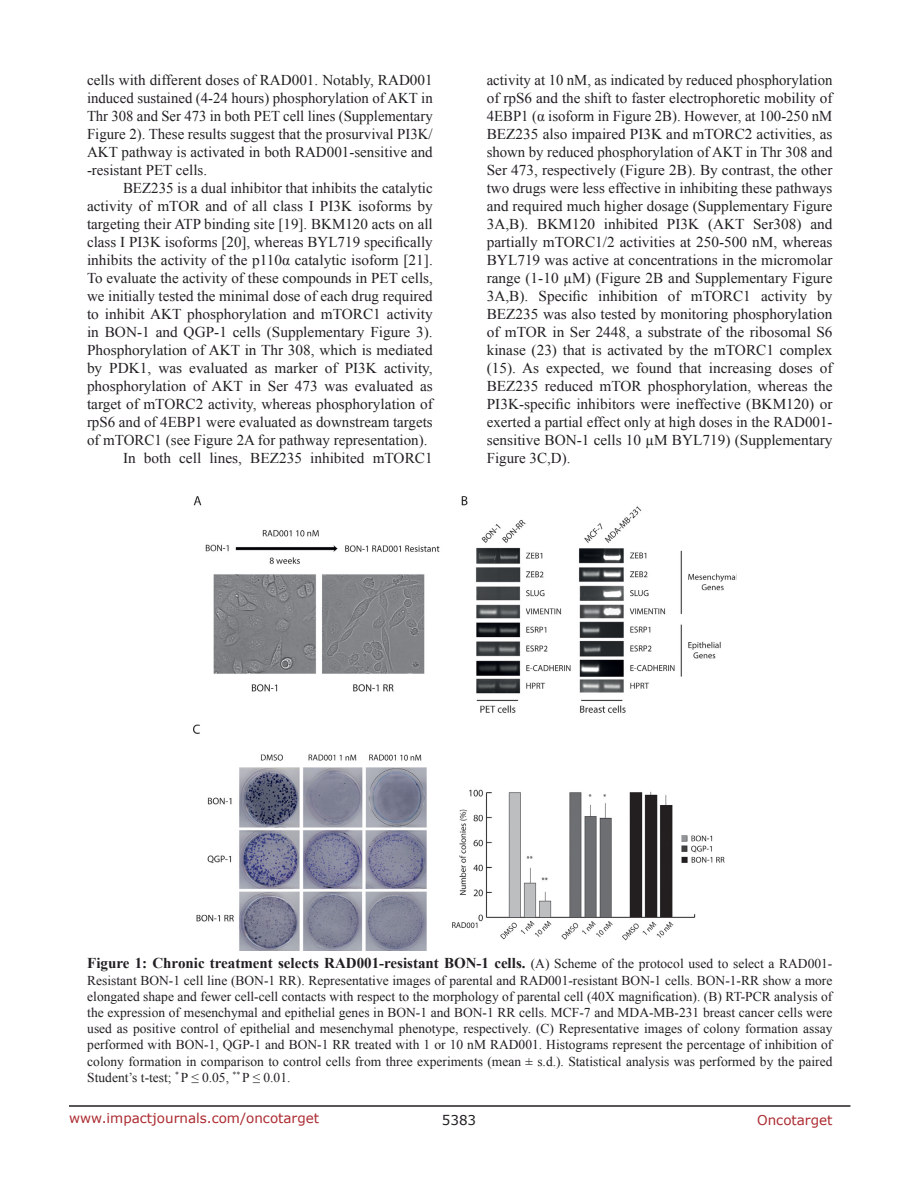
<style>
.page{position:relative;width:918px;height:1188px;background:#fff}
.page>*{position:absolute;margin:0;border:0;box-sizing:border-box;transform-origin:0 0}
.BodyText{font:15px/18px "Times New Roman";color:#221f22;text-align:justify}
.FigureText{font:700 15px "Times New Roman";color:#221f22}
.FigureText-2{font:13.5px/16.2px "Times New Roman";color:#221f22;text-align:justify}
.t1{font:13.5px "Verdana";color:#ac2b31}
.t2{font:13.5px "Verdana";color:#221f22}
.s1{font-weight:400;font-size:13.5px}
</style>
<div class="page">
<hr style="left:69px;top:1105px;width:781px;height:2px;background:#231f20">
<img style="left:194px;top:497px;width:542px;height:454px">
<p class="BodyText" style="left:87px;top:71px;width:347px">cells with different doses of RAD001. Notably, RAD001 induced sustained (4-24 hours) phosphorylation of AKT in Thr 308 and Ser 473 in both PET cell lines (Supplementary Figure 2). These results suggest that the prosurvival PI3K/ AKT pathway is activated in both RAD001-sensitive and -resistant PET cells.</p>
<p class="BodyText" style="left:87px;top:179px;width:347px;text-indent:36px">BEZ235 is a dual inhibitor that inhibits the catalytic activity of mTOR and of all class I PI3K isoforms by targeting their ATP binding site [19]. BKM120 acts on all class I PI3K isoforms [20], whereas BYL719 specifically inhibits the activity of the p110α catalytic isoform [21].<br>To evaluate the activity of these compounds in PET cells, we initially tested the minimal dose of each drug required to inhibit AKT phosphorylation and mTORC1 activity in BON-1 and QGP-1 cells (Supplementary Figure 3).<br>Phosphorylation of AKT in Thr 308, which is mediated by PDK1, was evaluated as marker of PI3K activity, phosphorylation of AKT in Ser 473 was evaluated as target of mTORC2 activity, whereas phosphorylation of rpS6 and of 4EBP1 were evaluated as downstream targets of mTORC1 (see Figure 2A for pathway representation).</p>
<p class="BodyText" style="left:123px;top:449px;width:311px">In both cell lines, BEZ235 inhibited mTORC1</p>
<p class="BodyText" style="left:487px;top:71px;width:347px">activity at 10 nM, as indicated by reduced phosphorylation of rpS6 and the shift to faster electrophoretic mobility of 4EBP1 (α isoform in Figure 2B). However, at 100-250 nM BEZ235 also impaired PI3K and mTORC2 activities, as shown by reduced phosphorylation of AKT in Thr 308 and Ser 473, respectively (Figure 2B). By contrast, the other two drugs were less effective in inhibiting these pathways and required much higher dosage (Supplementary Figure 3A,B). BKM120 inhibited PI3K (AKT Ser308) and partially mTORC1/2 activities at 250-500 nM, whereas BYL719 was active at concentrations in the micromolar range (1-10 µM) (Figure 2B and Supplementary Figure 3A,B). Specific inhibition of mTORC1 activity by BEZ235 was also tested by monitoring phosphorylation of mTOR in Ser 2448, a substrate of the ribosomal S6 kinase (23) that is activated by the mTORC1 complex (15). As expected, we found that increasing doses of BEZ235 reduced mTOR phosphorylation, whereas the PI3K-specific inhibitors were ineffective (BKM120) or exerted a partial effect only at high doses in the RAD001- sensitive BON-1 cells 10 µM BYL719) (Supplementary Figure 3C,D).</p>
<p class="FigureText" style="left:87px;top:953px;width:747px">Figure 1: Chronic treatment selects RAD001-resistant BON-1 cells. <span class="s1">(A) Scheme of the protocol used to select a RAD001-</span></p>
<p class="FigureText-2" style="left:87px;top:972px;width:747px">Resistant BON-1 cell line (BON-1 RR). Representative images of parental and RAD001-resistant BON-1 cells. BON-1-RR show a more elongated shape and fewer cell-cell contacts with respect to the morphology of parental cell (40X magnification). (B) RT-PCR analysis of the expression of mesenchymal and epithelial genes in BON-1 and BON-1 RR cells. MCF-7 and MDA-MB-231 breast cancer cells were used as positive control of epithelial and mesenchymal phenotype, respectively. (C) Representative images of colony formation assay performed with BON-1, QGP-1 and BON-1 RR treated with 1 or 10 nM RAD001. Histograms represent the percentage of inhibition of colony formation in comparison to control cells from three experiments (mean ± s.d.). Statistical analysis was performed by the paired Student’s t-test; <sup>*</sup> P ≤ 0.05, <sup>**</sup> P ≤ 0.01.</p>
<p class="t1" style="left:69px;top:1109px;width:252px">www.impactjournals.com/oncotarget</p>
<p class="t2" style="left:442px;top:1111px;width:36px">5383</p>
<p class="t1" style="left:757px;top:1111px;width:77px">Oncotarget</p>
</div>
